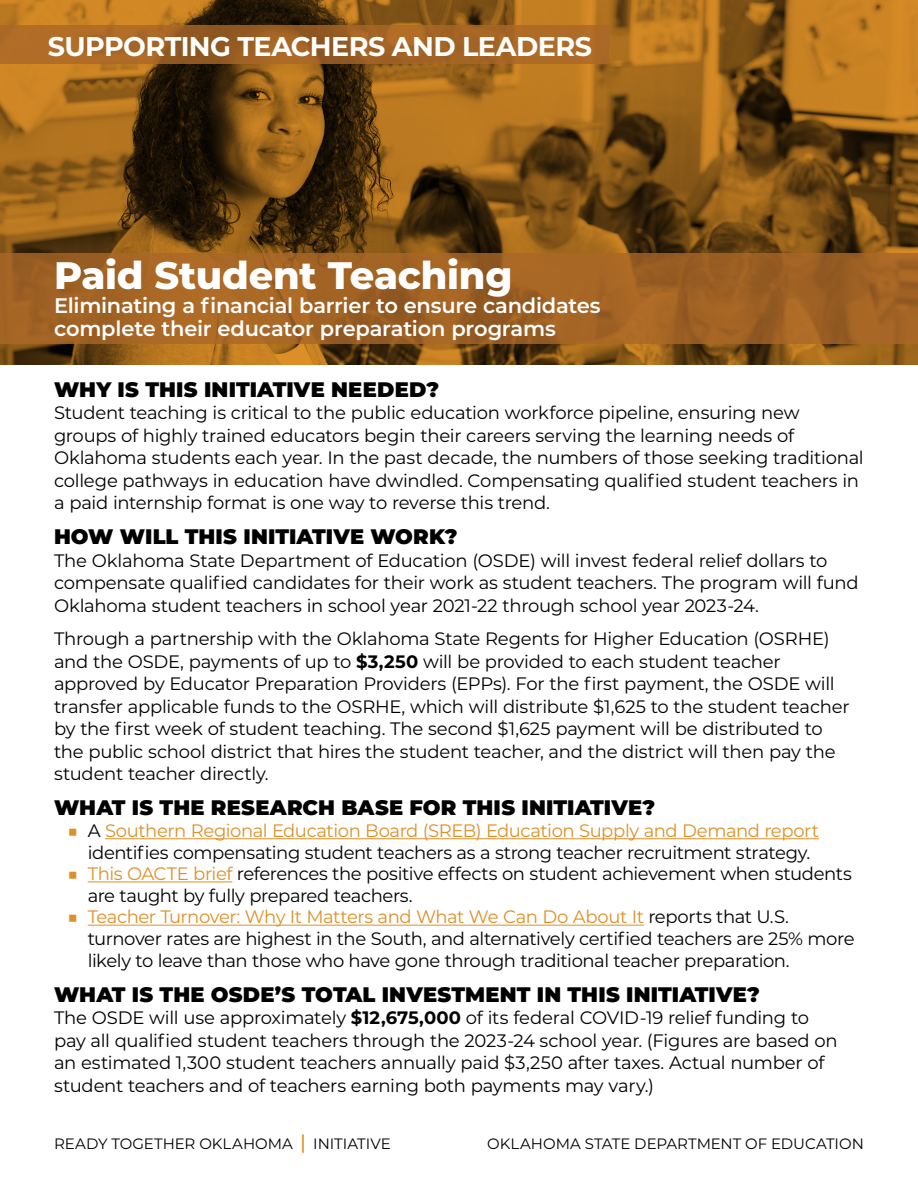
<style>
.page{position:relative;width:918px;height:1188px;background:#fff}
.page>*{position:absolute;margin:0;border:0;box-sizing:border-box;transform-origin:0 0}
.t1{font:800 38.25px "Montserrat";letter-spacing:-.005em;color:#fff}
.t2{font:700 27px "Montserrat";letter-spacing:-.02em;color:#fff}
.t3{font:900 21px "Montserrat";letter-spacing:.01em;color:#000}
.t4{font:600 21px/22.5px "Montserrat";letter-spacing:-.01em;color:#fff}
.t5{font:18px/22.5px "Montserrat";letter-spacing:-.015em;color:#000}
.t6{font:15px "Montserrat";color:#000}
.s1{font-weight:700}
.s2{color:#de9028}
.s3{font-weight:600;font-size:19.5px;color:#de9028}
</style>
<div class="page">
<img style="left:0;top:0;width:918px;height:364px">
<hr style="left:105px;top:838px;width:714px;height:1px;background:#de9028">
<hr style="left:88px;top:882px;width:144px;height:1px;background:#de9028">
<hr style="left:88px;top:925px;width:556px;height:1px;background:#de9028">
<svg style="left:0;top:25px;width:608px;height:39px;background:#a46424"></svg>
<svg style="left:0;top:253px;width:918px;height:90px;background:#a16223"></svg>
<h1 class="t2" style="left:48px;top:27px;width:546px">SUPPORTING TEACHERS AND LEADERS</h1>
<h1 class="t1" style="left:54px;top:247px;width:460px">Paid Student Teaching</h1>
<h1 class="t4" style="left:54px;top:293px;width:548px">Eliminating a financial barrier to ensure candidates complete their educator preparation programs</h1>
<h2 class="t3" style="left:54px;top:373px;width:387px">WHY IS THIS INITIATIVE NEEDED?</h2>
<p class="t5" style="left:54px;top:401px;width:811px">Student teaching is critical to the public education workforce pipeline, ensuring new groups of highly trained educators begin their careers serving the learning needs of Oklahoma students each year. In the past decade, the numbers of those seeking traditional college pathways in education have dwindled. Compensating qualified student teachers in a paid internship format is one way to reverse this trend.</p>
<h2 class="t3" style="left:54px;top:521px;width:405px">HOW WILL THIS INITIATIVE WORK?</h2>
<p class="t5" style="left:54px;top:549px;width:806px">The Oklahoma State Department of Education (OSDE) will invest federal relief dollars to compensate qualified candidates for their work as student teachers. The program will fund<br>Oklahoma student teachers in school year 2021-22 through school year 2023-24.</p>
<p class="t5" style="left:54px;top:627px;width:797px">Through a partnership with the Oklahoma State Regents for Higher Education (OSRHE) and the OSDE, payments of up to <span class="s1">$3,250</span> will be provided to each student teacher approved by Educator Preparation Providers (EPPs). For the first payment, the OSDE will transfer applicable funds to the OSRHE, which will distribute $1,625 to the student teacher by the first week of student teaching. The second $1,625 payment will be distributed to the public school district that hires the student teacher, and the district will then pay the student teacher directly.</p>
<h2 class="t3" style="left:54px;top:792px;width:603px">WHAT IS THE RESEARCH BASE FOR THIS INITIATIVE?</h2>
<p class="t5" style="left:88px;top:819px;width:733px;line-height:21.6px;text-indent:-20px"><span class="s2">■</span> A <span class="s2">Southern Regional Education Board (SREB) Education Supply and Demand report </span>identifies compensating student teachers as a strong teacher recruitment strategy.</p>
<p class="t5" style="left:88px;top:862px;width:766px;line-height:21.6px;text-indent:-20px"><span class="s2">■ This OACTE brief</span> references the positive effects on student achievement when students are taught by fully prepared teachers.</p>
<p class="t5" style="left:88px;top:906px;width:768px;line-height:21.6px;text-indent:-20px"><span class="s2">■ Teacher Turnover: Why It Matters and What We Can Do About It</span> reports that U.S. turnover rates are highest in the South, and alternatively certified teachers are 25% more likely to leave than those who have gone through traditional teacher preparation.</p>
<h2 class="t3" style="left:54px;top:979px;width:707px">WHAT IS THE OSDE’S TOTAL INVESTMENT IN THIS INITIATIVE?</h2>
<p class="t5" style="left:54px;top:1006px;width:785px">The OSDE will use approximately <span class="s1">$12,675,000</span> of its federal COVID-19 relief funding to pay all qualified student teachers through the 2023-24 school year. (Figures are based on an estimated 1,300 student teachers annually paid $3,250 after taxes. Actual number of student teachers and of teachers earning both payments may vary.)</p>
<p class="t6" style="left:54px;top:1133px;width:339px">READY TOGETHER OKLAHOMA <span class="s3">|</span> INITIATIVE</p>
<p class="t6" style="left:487px;top:1133px;width:378px">OKLAHOMA STATE DEPARTMENT OF EDUCATION</p>
</div>
